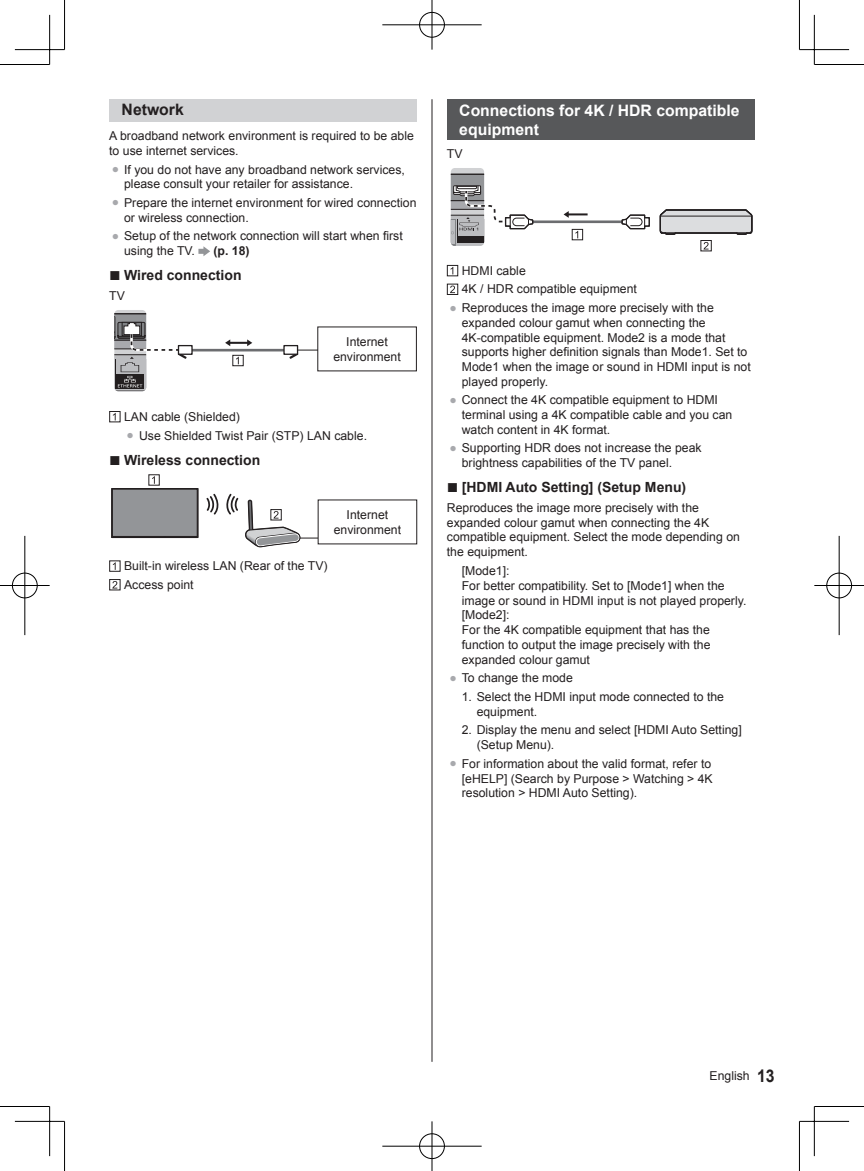
<style>
.page{position:relative;width:864px;height:1171px;background:#fff}
.page>*{position:absolute;margin:0;border:0;box-sizing:border-box;transform-origin:0 0}
.t1{font:700 15.75px/18.9px "Arial";color:#fff}
.t2{font:700 15.75px "Arial";color:#231f20}
.t3{font:700 14px "Arial";color:#231f20}
.t4{font:12.25px/14.7px "Arial";color:#231f20}
.t5{font:700 12.25px "Arial";color:#231f20}
.s1{color:#a8a9ad}
.s2{font-size:19.25px}
.s3{font-weight:700;font-size:17.5px}
</style>
<div class="page">
<hr style="left:431px;top:99px;width:1px;height:963px;background:#231f20">
<div style="left:446px;top:99px;width:308px;height:41px;background:#57585a"></div>
<svg style="left:563px;top:211px;width:24px;height:7px"></svg>
<svg style="left:533px;top:219px;width:87px;height:5px"></svg>
<hr style="left:520px;top:220px;width:110px;height:3px;background:#6c6d70">
<svg style="left:450px;top:168px;width:83px;height:78px"></svg>
<svg style="left:620px;top:214px;width:30px;height:16px"></svg>
<div style="left:571px;top:229px;width:12px;height:11px;border:1px solid #231f20"></div>
<svg style="left:575px;top:231px;width:3px;height:7px"></svg>
<svg style="left:659px;top:209px;width:93px;height:40px"></svg>
<div style="left:446px;top:265px;width:12px;height:11px;border:1px solid #231f20"></div>
<div style="left:446px;top:284px;width:12px;height:11px;border:1px solid #231f20"></div>
<svg style="left:450px;top:285px;width:5px;height:8px"></svg>
<div style="left:109px;top:99px;width:308px;height:23px;background:#d1d2d4"></div>
<svg style="left:198px;top:246px;width:12px;height:10px"></svg>
<svg style="left:225px;top:339px;width:27px;height:7px"></svg>
<svg style="left:192px;top:348px;width:91px;height:4px"></svg>
<hr style="left:184px;top:349px;width:109px;height:2px;background:#6c6d70">
<hr style="left:292px;top:350px;width:34px;height:1px;background:#231f20">
<svg style="left:114px;top:310px;width:73px;height:81px"></svg>
<div style="left:178px;top:346px;width:14px;height:8px;background:#fff"></div>
<div style="left:178px;top:345px;width:14px;height:10px;border:1px solid #231f20"></div>
<svg style="left:289px;top:352px;width:10px;height:7px"></svg>
<div style="left:284px;top:346px;width:13px;height:8px;background:#fff"></div>
<div style="left:283px;top:345px;width:15px;height:10px;border:1px solid #231f20"></div>
<div style="left:232px;top:355px;width:11px;height:11px;border:1px solid #231f20"></div>
<svg style="left:236px;top:357px;width:3px;height:7px"></svg>
<div style="left:317px;top:327px;width:99px;height:44px;background:#fff"></div>
<div style="left:109px;top:411px;width:11px;height:11px;border:1px solid #231f20"></div>
<svg style="left:113px;top:413px;width:3px;height:7px"></svg>
<svg style="left:206px;top:494px;width:13px;height:21px"></svg>
<svg style="left:226px;top:494px;width:12px;height:21px"></svg>
<svg style="left:245px;top:500px;width:80px;height:47px"></svg>
<svg style="left:111px;top:476px;width:88px;height:63px"></svg>
<div style="left:318px;top:500px;width:98px;height:44px;background:#fff"></div>
<div style="left:109px;top:560px;width:11px;height:12px;border:1px solid #231f20"></div>
<svg style="left:113px;top:562px;width:3px;height:8px"></svg>
<div style="left:109px;top:579px;width:11px;height:11px;border:1px solid #231f20"></div>
<svg style="left:112px;top:581px;width:5px;height:7px"></svg>
<hr style="left:0;top:64px;width:50px;height:1px;background:#000">
<hr style="left:814px;top:64px;width:49px;height:1px;background:#000">
<hr style="left:0;top:1106px;width:50px;height:1px;background:#000">
<hr style="left:814px;top:1106px;width:49px;height:1px;background:#000">
<hr style="left:64px;top:0;width:1px;height:50px;background:#000">
<hr style="left:64px;top:1121px;width:1px;height:50px;background:#000">
<hr style="left:798px;top:0;width:1px;height:50px;background:#000">
<hr style="left:798px;top:1121px;width:1px;height:50px;background:#000">
<hr style="left:15px;top:49px;width:49px;height:1px;background:#000">
<hr style="left:799px;top:49px;width:49px;height:1px;background:#000">
<hr style="left:15px;top:1121px;width:49px;height:1px;background:#000">
<hr style="left:799px;top:1121px;width:49px;height:1px;background:#000">
<hr style="left:49px;top:15px;width:1px;height:49px;background:#000">
<hr style="left:49px;top:1106px;width:1px;height:50px;background:#000">
<hr style="left:813px;top:15px;width:1px;height:49px;background:#000">
<hr style="left:813px;top:1106px;width:1px;height:50px;background:#000">
<div style="left:418px;top:11px;width:27px;height:27px;border:2px solid #fff;border-radius:50%"></div>
<hr style="left:382px;top:24px;width:99px;height:2px;background:#fff">
<hr style="left:430px;top:0;width:3px;height:50px;background:#fff">
<div style="left:419px;top:12px;width:25px;height:25px;border:1px solid #000;border-radius:50%"></div>
<hr style="left:382px;top:25px;width:99px;height:1px;background:#000">
<hr style="left:431px;top:0;width:1px;height:50px;background:#000">
<div style="left:418px;top:1132px;width:27px;height:28px;border:2px solid #fff;border-radius:50%"></div>
<hr style="left:382px;top:1145px;width:99px;height:2px;background:#fff">
<hr style="left:430px;top:1121px;width:3px;height:50px;background:#fff">
<div style="left:419px;top:1133px;width:25px;height:26px;border:1px solid #000;border-radius:50%"></div>
<hr style="left:382px;top:1146px;width:99px;height:1px;background:#000">
<hr style="left:431px;top:1121px;width:1px;height:50px;background:#000">
<div style="left:11px;top:572px;width:27px;height:27px;border:2px solid #fff;border-radius:50%"></div>
<hr style="left:0;top:584px;width:50px;height:3px;background:#fff">
<hr style="left:24px;top:536px;width:2px;height:99px;background:#fff">
<div style="left:12px;top:573px;width:25px;height:25px;border:1px solid #000;border-radius:50%"></div>
<hr style="left:0;top:585px;width:50px;height:1px;background:#000">
<hr style="left:25px;top:536px;width:1px;height:99px;background:#000">
<div style="left:825px;top:572px;width:27px;height:27px;border:2px solid #fff;border-radius:50%"></div>
<hr style="left:814px;top:584px;width:49px;height:3px;background:#fff">
<hr style="left:837px;top:536px;width:3px;height:99px;background:#fff">
<div style="left:826px;top:573px;width:25px;height:25px;border:1px solid #000;border-radius:50%"></div>
<hr style="left:814px;top:585px;width:49px;height:1px;background:#000">
<hr style="left:838px;top:536px;width:1px;height:99px;background:#000">
<p class="t2" style="left:122px;top:99px;width:64px">Network</p>
<p class="t4" style="left:109px;top:128px;width:306px">A broadband network environment is required to be able to use internet services.</p>
<p class="t4" style="left:124px;top:162px;width:282px;text-indent:-12px"><span class="s1">●</span> If you do not have any broadband network services, please consult your retailer for assistance.</p>
<p class="t4" style="left:124px;top:195px;width:294px;text-indent:-12px"><span class="s1">●</span> Prepare the internet environment for wired connection or wireless connection.</p>
<p class="t4" style="left:124px;top:229px;width:280px;text-indent:-12px"><span class="s1">●</span> Setup of the network connection will start when first using the TV.</p>
<p class="t5" style="left:213px;top:242px;width:38px">(p. 18)</p>
<p class="t3" style="left:109px;top:266px;width:134px"><span class="s2">■</span> Wired connection</p>
<p class="t4" style="left:109px;top:288px;width:17px">TV</p>
<p class="t4" style="left:333px;top:334px;width:69px;text-align:center">Internet environment</p>
<p class="t4" style="left:124px;top:409px;width:117px">LAN cable (Shielded)</p>
<p class="t4" style="left:126px;top:428px;width:242px"><span class="s1">●</span> Use Shielded Twist Pair (STP) LAN cable.</p>
<p class="t3" style="left:109px;top:450px;width:152px"><span class="s2">■</span> Wireless connection</p>
<p class="t4" style="left:333px;top:507px;width:69px;text-align:center">Internet environment</p>
<p class="t4" style="left:124px;top:556px;width:205px;line-height:18.7px">Built-in wireless LAN (Rear of the TV)<br>Access point</p>
<p class="t1" style="left:459px;top:101px;width:282px">Connections for 4K / HDR compatible equipment</p>
<p class="t4" style="left:446px;top:147px;width:17px">TV</p>
<p class="t4" style="left:461px;top:261px;width:176px;line-height:18.7px">HDMI cable<br>4K / HDR compatible equipment</p>
<p class="t4" style="left:461px;top:300px;width:290px;text-indent:-12px"><span class="s1">●</span> Reproduces the image more precisely with the expanded colour gamut when connecting the 4K-compatible equipment. Mode2 is a mode that supports higher definition signals than Mode1. Set to Mode1 when the image or sound in HDMI input is not played properly.</p>
<p class="t4" style="left:461px;top:393px;width:272px;text-indent:-12px"><span class="s1">●</span> Connect the 4K compatible equipment to HDMI terminal using a 4K compatible cable and you can watch content in 4K format.</p>
<p class="t4" style="left:461px;top:441px;width:241px;text-indent:-12px"><span class="s1">●</span> Supporting HDR does not increase the peak brightness capabilities of the TV panel.</p>
<p class="t3" style="left:446px;top:478px;width:241px"><span class="s2">■</span> [HDMI Auto Setting] (Setup Menu)</p>
<p class="t4" style="left:446px;top:500px;width:294px">Reproduces the image more precisely with the expanded colour gamut when connecting the 4K compatible equipment. Select the mode depending on the equipment.</p>
<p class="t4" style="left:461px;top:563px;width:286px">[Mode1]:<br>For better compatibility. Set to [Mode1] when the image or sound in HDMI input is not played properly. [Mode2]:<br>For the 4K compatible equipment that has the function to output the image precisely with the expanded colour gamut</p>
<p class="t4" style="left:449px;top:670px;width:125px"><span class="s1">●</span> To change the mode</p>
<p class="t4" style="left:476px;top:689px;width:249px;text-indent:-15px">1. Select the HDMI input mode connected to the equipment.</p>
<p class="t4" style="left:476px;top:723px;width:266px;text-indent:-15px">2. Display the menu and select [HDMI Auto Setting] (Setup Menu).</p>
<p class="t4" style="left:461px;top:756px;width:252px;text-indent:-12px"><span class="s1">●</span> For information about the valid format, refer to [eHELP] (Search by Purpose &gt; Watching &gt; 4K resolution &gt; HDMI Auto Setting).</p>
<p class="t4" style="left:709px;top:1068px;width:66px">English <span class="s3">13</span></p>
</div>
